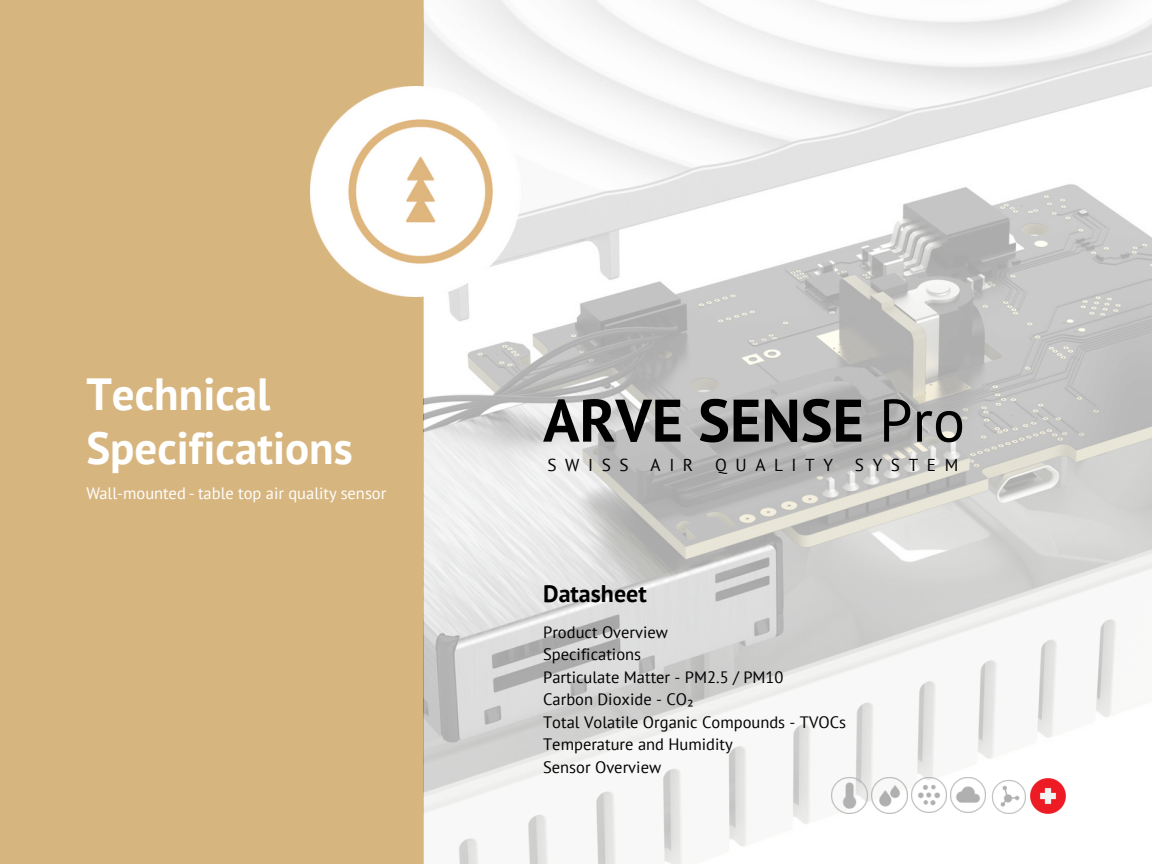
<style>
.page{position:relative;width:1152px;height:864px;background:#fff}
.page>*{position:absolute;margin:0;border:0;box-sizing:border-box;transform-origin:0 0}
.t1{font:700 60px "PT Sans";color:#000}
.t2{font:700 45px/54px "PT Sans";color:#fff}
.t3{font:700 24px "PT Sans";color:#000}
.t4{font:17.25px "PT Sans";letter-spacing:.5em;color:#000}
.t5{font:16.5px "PT Sans";color:#000}
.t6{font:16.5px "PT Sans";color:#fff}
.s1{font-weight:400}
</style>
<div class="page">
<div style="left:0;top:0;width:423px;height:864px;background:#d7b57f"></div>
<img style="left:423px;top:0;width:729px;height:864px">
<img style="left:311px;top:86px;width:210px;height:211px">
<img style="left:990px;top:778px;width:37px;height:37px">
<img style="left:951px;top:778px;width:35px;height:35px">
<img style="left:911px;top:778px;width:35px;height:35px">
<img style="left:1030px;top:778px;width:35px;height:35px">
<img style="left:832px;top:778px;width:36px;height:36px">
<img style="left:872px;top:778px;width:36px;height:36px">
<p class="t2" style="left:86px;top:366px;width:268px">Technical<br>Specifications</p>
<p class="t6" style="left:86px;top:482px;width:302px">Wall-mounted - table top air quality sensor</p>
<p class="t1" style="left:543px;top:381px;width:423px">ARVE SENSE <span class="s1">Pro</span></p>
<p class="t4" style="left:548px;top:454px;width:83px">SWISS</p>
<p class="t4" style="left:651px;top:454px;width:44px">AIR</p>
<p class="t4" style="left:715px;top:454px;width:120px">QUALITY</p>
<p class="t4" style="left:855px;top:454px;width:105px">SYSTEM</p>
<p class="t3" style="left:543px;top:577px;width:105px">Datasheet</p>
<h1 class="t5" style="left:543px;top:621px;width:126px">Product Overview</h1>
<h4 class="t5" style="left:543px;top:643px;width:100px">Specifications</h4>
<h3 class="t5" style="left:543px;top:666px;width:242px">Particulate Matter - PM2.5 / PM10</h3>
<p class="t5" style="left:543px;top:688px;width:152px">Carbon Dioxide - CO₂</p>
<p class="t5" style="left:543px;top:711px;width:304px">Total Volatile Organic Compounds - TVOCs</p>
<p class="t5" style="left:543px;top:733px;width:191px">Temperature and Humidity</p>
<p class="t5" style="left:543px;top:756px;width:120px">Sensor Overview</p>
</div>
